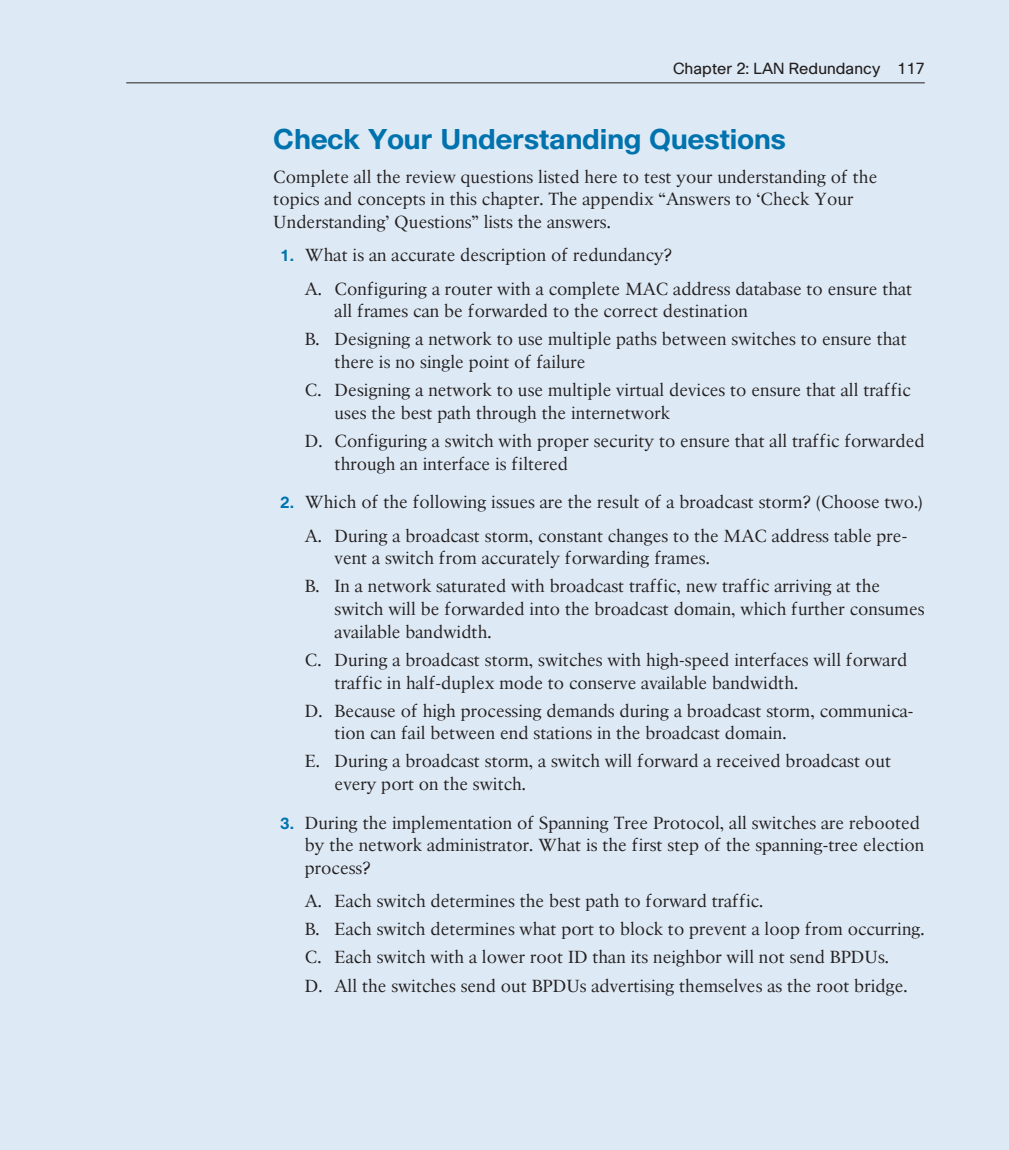
<style>
.page{position:relative;width:1009px;height:1150px;background:#fff}
.page>*{position:absolute;margin:0;border:0;box-sizing:border-box;transform-origin:0 0}
.t1{font:700 28px "Cisco";color:#0073ae}
.NL_ABC_MID{font:17.5px/22.8px "Cisco Serif";color:#231f20}
.NL_ABC_FIRST{font:17.5px/22.8px "Cisco Serif";color:#231f20}
.NL_FIRST{font:17.5px/22.8px "Cisco Serif";color:#231f20}
.NL_ABC_LAST{font:17.5px/22.8px "Cisco Serif";color:#231f20}
.CHAP_BM{font:17.5px/22.8px "Cisco Serif";color:#231f20}
.t2{font:15.75px "Cisco";color:#231f20}
.s1{font-family:"Cisco";font-weight:700;font-size:15.75px;color:#0073ae}
</style>
<div class="page">
<div style="left:0;top:0;width:1008px;height:1150px;background:#dde9f4"></div>
<hr style="left:126px;top:82px;width:798px;height:1px;background:#231f20">
<p class="t2" style="left:673px;top:59px;width:253px">Chapter 2: LAN Redundancy 117</p>
<h1 class="t1" style="left:273px;top:122px;width:513px">Check Your Understanding Questions</h1>
<p class="CHAP_BM" style="left:273px;top:165px;width:605px">Complete all the review questions listed here to test your understanding of the topics and concepts in this chapter. The appendix “Answers to ‘Check Your<br>Understanding’ Questions” lists the answers.</p>
<p class="NL_FIRST" style="left:280px;top:244px;width:394px"><span class="s1">1.</span> What is an accurate description of redundancy?</p>
<p class="NL_ABC_FIRST" style="left:334px;top:277px;width:579px;text-indent:-30px">A. Configuring a router with a complete MAC address database to ensure that all frames can be forwarded to the correct destination</p>
<p class="NL_ABC_MID" style="left:334px;top:328px;width:573px;text-indent:-30px">B. Designing a network to use multiple paths between switches to ensure that there is no single point of failure</p>
<p class="NL_ABC_MID" style="left:334px;top:379px;width:577px;text-indent:-30px">C. Designing a network to use multiple virtual devices to ensure that all traffic uses the best path through the internetwork</p>
<p class="NL_ABC_LAST" style="left:334px;top:430px;width:591px;text-indent:-30px">D. Configuring a switch with proper security to ensure that all traffic forwarded through an interface is filtered</p>
<p class="NL_FIRST" style="left:280px;top:491px;width:644px"><span class="s1">2.</span> Which of the following issues are the result of a broadcast storm? (Choose two.)</p>
<p class="NL_ABC_FIRST" style="left:334px;top:524px;width:574px;text-indent:-30px">A. During a broadcast storm, constant changes to the MAC address table pre&shy;vent a switch from accurately forwarding frames.</p>
<p class="NL_ABC_MID" style="left:334px;top:575px;width:591px;text-indent:-30px">B. In a network saturated with broadcast traffic, new traffic arriving at the switch will be forwarded into the broadcast domain, which further consumes available bandwidth.</p>
<p class="NL_ABC_MID" style="left:334px;top:648px;width:574px;text-indent:-30px">C. During a broadcast storm, switches with high-speed interfaces will forward traffic in half-duplex mode to conserve available bandwidth.</p>
<p class="NL_ABC_MID" style="left:334px;top:699px;width:580px;text-indent:-30px">D. Because of high processing demands during a broadcast storm, communica&shy;tion can fail between end stations in the broadcast domain.</p>
<p class="NL_ABC_LAST" style="left:334px;top:750px;width:558px;text-indent:-30px">E. During a broadcast storm, a switch will forward a received broadcast out every port on the switch.</p>
<p class="NL_FIRST" style="left:305px;top:811px;width:621px;text-indent:-25px"><span class="s1">3.</span> During the implementation of Spanning Tree Protocol, all switches are rebooted by the network administrator. What is the first step of the spanning-tree election process?</p>
<p class="NL_ABC_FIRST" style="left:305px;top:890px;width:460px">A. Each switch determines the best path to forward traffic.</p>
<p class="NL_ABC_MID" style="left:305px;top:918px;width:621px">B. Each switch determines what port to block to prevent a loop from occurring.</p>
<p class="NL_ABC_MID" style="left:305px;top:946px;width:585px">C. Each switch with a lower root ID than its neighbor will not send BPDUs.</p>
<p class="NL_ABC_LAST" style="left:305px;top:974px;width:604px">D. All the switches send out BPDUs advertising themselves as the root bridge.</p>
</div>
